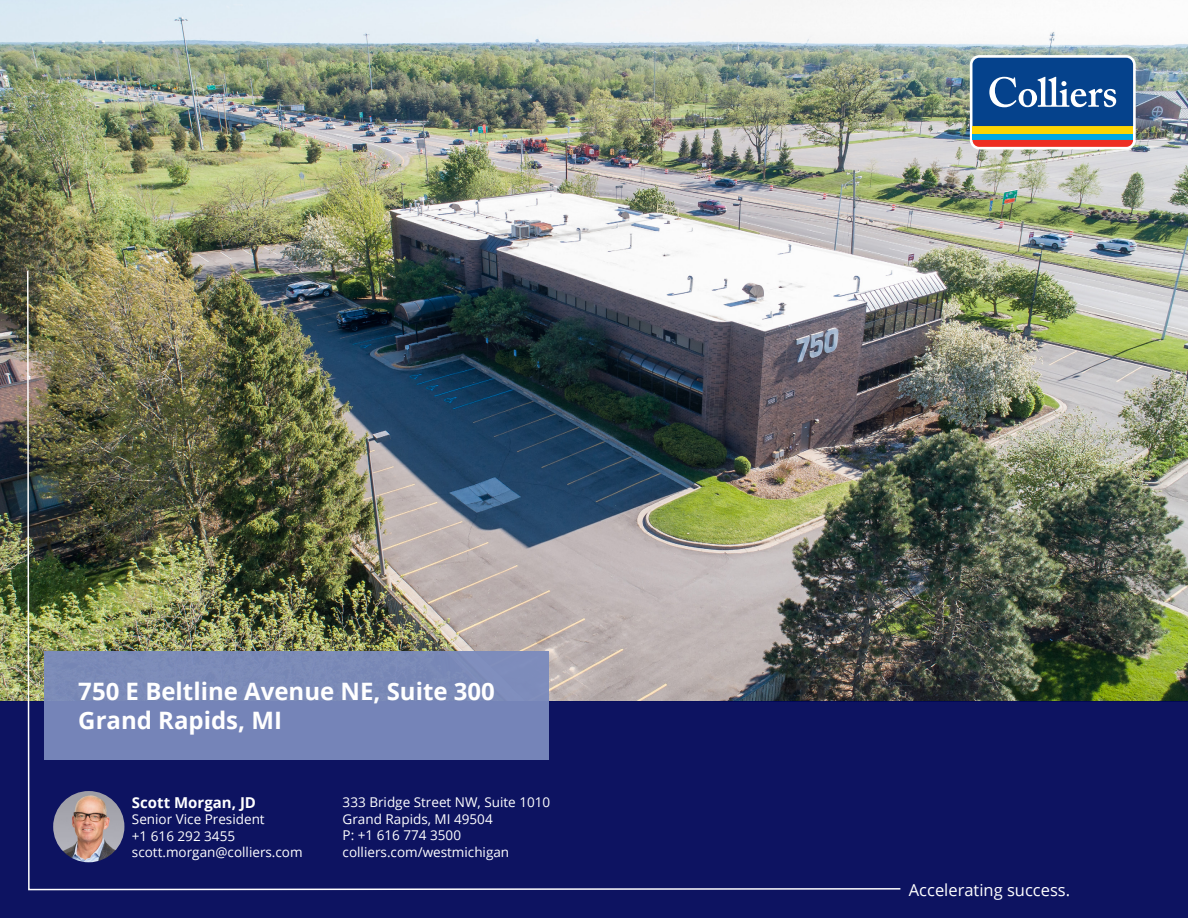
<style>
.page{position:relative;width:1188px;height:918px;background:#fff}
.page>*{position:absolute;margin:0;border:0;box-sizing:border-box;transform-origin:0 0}
.t1{font:700 24px "Open Sans";color:#fff}
.t2{font:16.5px "Open Sans";color:#fff}
.t3{font:700 15px "Open Sans";color:#fff}
.t4{font:13.5px "Open Sans";color:#fff}
</style>
<div class="page">
<img style="left:0;top:0;width:1188px;height:701px">
<div style="left:0;top:701px;width:1188px;height:217px;background:#0d1361"></div>
<svg style="left:970px;top:55px;width:166px;height:94px"></svg>
<div style="left:972px;top:133px;width:161px;height:7px;background:#00a8e4"></div>
<div style="left:972px;top:126px;width:161px;height:7px;background:#fed503"></div>
<svg style="left:972px;top:140px;width:161px;height:7px"></svg>
<svg style="left:972px;top:58px;width:161px;height:68px"></svg>
<img style="left:26px;top:270px;width:876px;height:621px">
<img style="left:53px;top:791px;width:71px;height:71px;border-radius:36px">
<div style="left:45px;top:651px;width:504px;height:109px;background:#7584b8"></div>
<p class="t1" style="left:78px;top:675px;width:418px">750 E Beltline Avenue NE, Suite 300</p>
<p class="t1" style="left:78px;top:704px;width:205px">Grand Rapids, MI</p>
<p class="t3" style="left:132px;top:792px;width:126px">Scott Morgan, JD</p>
<p class="t4" style="left:132px;top:810px;width:134px">Senior Vice President</p>
<p class="t4" style="left:132px;top:826px;width:105px">+1 616 292 3455</p>
<p class="t4" style="left:132px;top:843px;width:172px">scott.morgan@colliers.com</p>
<p class="t4" style="left:343px;top:793px;width:209px">333 Bridge Street NW, Suite 1010</p>
<p class="t4" style="left:343px;top:809px;width:152px">Grand Rapids, MI 49504</p>
<p class="t4" style="left:343px;top:826px;width:120px">P: +1 616 774 3500</p>
<p class="t4" style="left:343px;top:842px;width:168px">colliers.com/westmichigan</p>
<p class="t2" style="left:909px;top:879px;width:163px">Accelerating success.</p>
</div>
